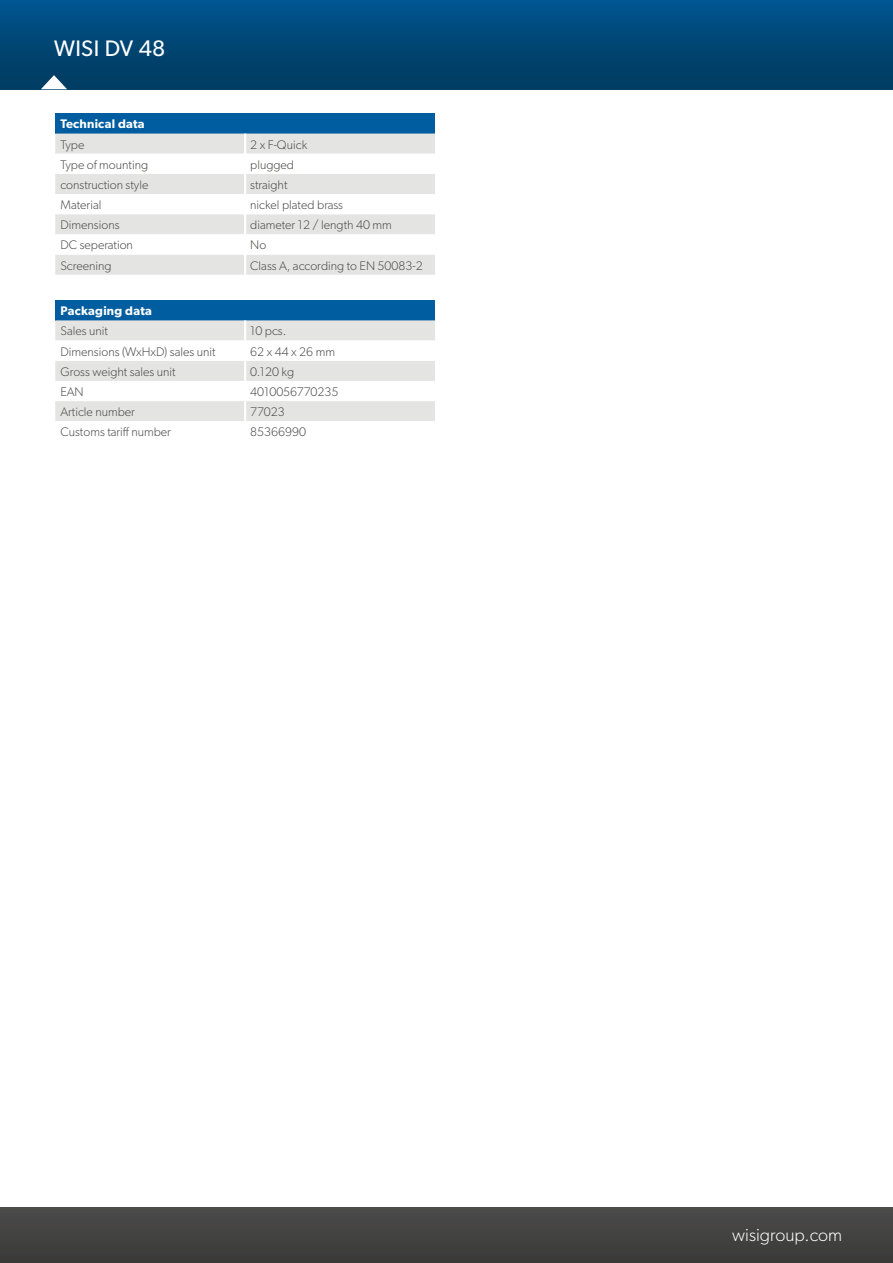
<style>
.page{position:relative;width:893px;height:1263px;background:#fff}
.page>*{position:absolute;margin:0;border:0;box-sizing:border-box;transform-origin:0 0}
.Headline_H2{font:22.5px "Gibson";letter-spacing:.015em;color:#fff}
.t1{font:300 18px "Gibson";color:#fff}
.Attribut_Name{font:300 12.45px "Gibson";color:#4b4b4a}
.Attribut_Wert_und_Einheit{font:300 12.45px "Gibson";color:#4b4b4a}
.Tabelleninhalte_fett_weiß{font:600 12.45px "Gibson";letter-spacing:.02em;color:#fff}
</style>
<div class="page">
<div style="left:0;top:0;width:893px;height:89px;background:linear-gradient(to bottom,#00558f,#003a5d)"></div>
<svg style="left:0;top:0;width:1px;height:90px"></svg>
<div style="left:0;top:1208px;width:893px;height:55px;background:#424241"></div>
<svg style="left:41px;top:75px;width:26px;height:14px"></svg>
<div style="left:55px;top:113px;width:380px;height:21px;background:#005d9f"></div>
<div style="left:55px;top:134px;width:380px;height:141px;background:#e4e4e3"></div>
<svg style="left:55px;top:154px;width:380px;height:101px"></svg>
<hr style="left:244px;top:134px;width:2px;height:20px;background:#fff">
<hr style="left:244px;top:154px;width:2px;height:20px;background:#fff">
<hr style="left:244px;top:174px;width:2px;height:20px;background:#fff">
<hr style="left:244px;top:194px;width:2px;height:20px;background:#fff">
<hr style="left:244px;top:214px;width:2px;height:20px;background:#fff">
<hr style="left:244px;top:234px;width:2px;height:21px;background:#fff">
<hr style="left:244px;top:255px;width:2px;height:20px;background:#fff">
<div style="left:55px;top:300px;width:380px;height:20px;background:#005d9f"></div>
<svg style="left:55px;top:320px;width:380px;height:101px"></svg>
<hr style="left:244px;top:320px;width:2px;height:21px;background:#fff">
<hr style="left:244px;top:341px;width:2px;height:20px;background:#fff">
<hr style="left:244px;top:361px;width:2px;height:20px;background:#fff">
<hr style="left:244px;top:381px;width:2px;height:20px;background:#fff">
<hr style="left:244px;top:401px;width:2px;height:20px;background:#fff">
<p class="Headline_H2" style="left:54px;top:35px;width:113px">WISI DV 48</p>
<p class="Tabelleninhalte_fett_weiß" style="left:60px;top:117px;width:86px">Technical data</p>
<p class="Attribut_Name" style="left:60px;top:137px;width:26px">Type</p>
<p class="Attribut_Wert_und_Einheit" style="left:250px;top:137px;width:59px">2 x F-Quick</p>
<p class="Attribut_Name" style="left:60px;top:157px;width:89px">Type of mounting</p>
<p class="Attribut_Wert_und_Einheit" style="left:250px;top:157px;width:45px">plugged</p>
<p class="Attribut_Name" style="left:60px;top:177px;width:90px">construction style</p>
<p class="Attribut_Wert_und_Einheit" style="left:250px;top:177px;width:39px">straight</p>
<p class="Attribut_Name" style="left:60px;top:197px;width:43px">Material</p>
<p class="Attribut_Wert_und_Einheit" style="left:250px;top:197px;width:94px">nickel plated brass</p>
<p class="Attribut_Name" style="left:60px;top:217px;width:61px">Dimensions</p>
<p class="Attribut_Wert_und_Einheit" style="left:250px;top:217px;width:143px">diameter 12 / length 40 mm</p>
<p class="Attribut_Name" style="left:60px;top:238px;width:74px">DC seperation</p>
<p class="Attribut_Wert_und_Einheit" style="left:250px;top:238px;width:18px">No</p>
<p class="Attribut_Name" style="left:60px;top:258px;width:53px">Screening</p>
<p class="Attribut_Wert_und_Einheit" style="left:250px;top:258px;width:174px">Class A, according to EN 50083-2</p>
<p class="Tabelleninhalte_fett_weiß" style="left:60px;top:304px;width:93px">Packaging data</p>
<p class="Attribut_Name" style="left:60px;top:324px;width:49px">Sales unit</p>
<p class="Attribut_Wert_und_Einheit" style="left:250px;top:324px;width:38px">10 pcs.</p>
<p class="Attribut_Name" style="left:60px;top:344px;width:157px">Dimensions (WxHxD) sales unit</p>
<p class="Attribut_Wert_und_Einheit" style="left:250px;top:344px;width:86px">62 x 44 x 26 mm</p>
<p class="Attribut_Name" style="left:60px;top:364px;width:117px">Gross weight sales unit</p>
<p class="Attribut_Wert_und_Einheit" style="left:250px;top:364px;width:45px">0.120 kg</p>
<p class="Attribut_Name" style="left:60px;top:384px;width:25px">EAN</p>
<p class="Attribut_Wert_und_Einheit" style="left:250px;top:384px;width:90px">4010056770235</p>
<p class="Attribut_Name" style="left:60px;top:404px;width:76px">Article number</p>
<p class="Attribut_Wert_und_Einheit" style="left:250px;top:404px;width:36px">77023</p>
<p class="Attribut_Name" style="left:60px;top:424px;width:112px">Customs tariff number</p>
<p class="Attribut_Wert_und_Einheit" style="left:250px;top:424px;width:57px">85366990</p>
<h2 class="t1" style="left:732px;top:1224px;width:111px">wisigroup.com</h2>
</div>
